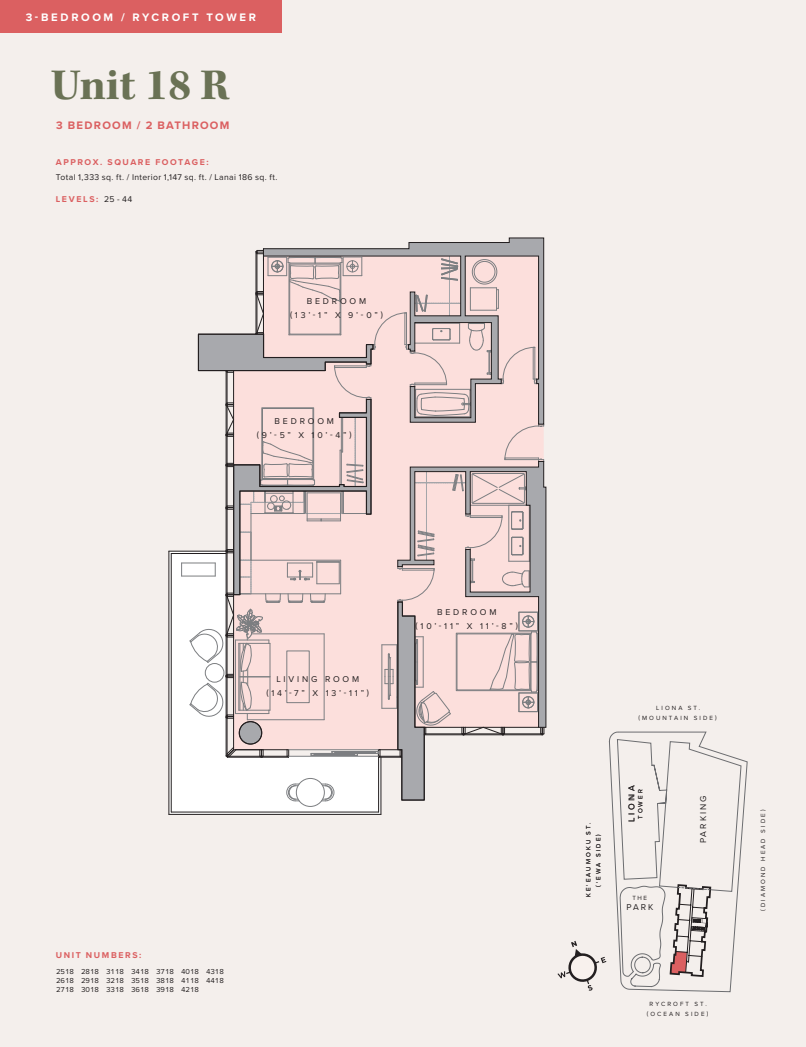
<style>
.page{position:relative;width:806px;height:1047px;background:#fff}
.page>*{position:absolute;margin:0;border:0;box-sizing:border-box;transform-origin:0 0}
.t1{font:700 45px "Kepler Std";color:#6a7255}
.t2{font:700 11.25px "Proxima Nova";letter-spacing:.235em;color:#fff}
.t3{font:700 11.25px "Proxima Nova";letter-spacing:.11em;color:#db6061}
.t4{font:8.75px/13.8px "Proxima Nova";letter-spacing:.325em;color:#231f20;text-align:center}
.t5{font:700 8.75px "Proxima Nova";letter-spacing:.18em;color:#db6061}
.t6{font:8.75px "Proxima Nova";letter-spacing:.225em;color:#231f20}
.t7{font:8.62px "Proxima Nova";letter-spacing:.04em;color:#231f20}
.t8{font:7.5px/8.8px "Proxima Nova";color:#231f20;text-align:justify}
.t9{font:6.25px/10px "Proxima Nova";letter-spacing:.33em;color:#231f20;text-align:center}
.s1{font-weight:400;font-size:8.62px;color:#231f20}
</style>
<div class="page">
<div style="left:0;top:0;width:805px;height:1046px;background:#f4efec"></div>
<svg style="left:608px;top:731px;width:139px;height:261px"></svg>
<svg style="left:588px;top:883px;width:123px;height:109px"></svg>
<svg style="left:669px;top:886px;width:41px;height:88px"></svg>
<svg style="left:169px;top:552px;width:211px;height:262px;fill:#fff"></svg>
<hr style="left:378px;top:757px;width:1px;height:54px;background:#231f20">
<hr style="left:171px;top:811px;width:207px;height:1px;background:#231f20">
<hr style="left:171px;top:553px;width:1px;height:258px;background:#231f20">
<hr style="left:171px;top:553px;width:55px;height:1px;background:#231f20">
<hr style="left:380px;top:757px;width:1px;height:57px;background:#231f20">
<hr style="left:169px;top:814px;width:211px;height:1px;background:#231f20">
<hr style="left:168px;top:551px;width:1px;height:263px;background:#231f20">
<hr style="left:169px;top:551px;width:57px;height:1px;background:#231f20">
<div style="left:296px;top:778px;width:28px;height:28px;border:1px solid #7c7e81;border-radius:50%"></div>
<hr style="left:181px;top:575px;width:34px;height:1px;background:#7c7e81">
<hr style="left:181px;top:562px;width:34px;height:1px;background:#7c7e81">
<svg style="left:181px;top:563px;width:1px;height:12px"></svg>
<svg style="left:263px;top:238px;width:281px;height:11px"></svg>
<svg style="left:189px;top:249px;width:355px;height:552px"></svg>
<div style="left:0;top:0;width:281px;height:33px;background:#db6061"></div>
<svg style="left:557px;top:940px;width:49px;height:50px"></svg>
<p class="t2" style="left:26px;top:9px;width:231px">3-BEDROOM / RYCROFT TOWER</p>
<h1 class="t1" style="left:51px;top:59px;width:180px">Unit 18 R</h1>
<p class="t3" style="left:56px;top:117px;width:175px">3 BEDROOM / 2 BATHROOM</p>
<p class="t5" style="left:56px;top:155px;width:154px">APPROX. SQUARE FOOTAGE:</p>
<p class="t7" style="left:56px;top:171px;width:223px">Total 1,333 sq. ft. / Interior 1,147 sq. ft. / Lanai 186 sq. ft.</p>
<p class="t5" style="left:56px;top:192px;width:78px">LEVELS: <span class="s1">25 - 44</span></p>
<p class="t4" style="left:290px;top:294px;width:94px">BEDROOM (13’-1” X 9’-0”)</p>
<p class="t4" style="left:257px;top:414px;width:96px">BEDROOM (9’-5” X 10’-4”)</p>
<p class="t4" style="left:266px;top:672px;width:104px">LIVING ROOM (14’-7” X 13’-11”)</p>
<p class="t4" style="left:415px;top:605px;width:104px">BEDROOM (10’-11” X 11’-8”)</p>
<p class="t5" style="left:56px;top:948px;width:87px">UNIT NUMBERS:</p>
<p class="t8" style="left:56px;top:966px;width:19px">2518<br>2618<br>2718</p>
<p class="t8" style="left:81px;top:966px;width:19px">2818<br>2918<br>3018</p>
<p class="t8" style="left:106px;top:966px;width:19px">3118<br>3218<br>3318</p>
<p class="t8" style="left:131px;top:966px;width:19px">3418<br>3518<br>3618</p>
<p class="t8" style="left:156px;top:966px;width:19px">3718<br>3818<br>3918</p>
<p class="t8" style="left:181px;top:966px;width:19px">4018<br>4118<br>4218</p>
<p class="t8" style="left:206px;top:966px;width:19px">4318<br>4418</p>
<p class="t9" style="left:583px;top:897px;width:76px;rotate:-90deg">KE‘EAUMOKU ST. (‘EWA SIDE)</p>
<p class="t9" style="left:638px;top:703px;width:80px">LIONA ST. (MOUNTAIN SIDE)</p>
<p class="t4" style="left:623px;top:822px;width:38px;rotate:-90deg">LIONA</p>
<p class="t9" style="left:634px;top:818px;width:31px;rotate:-90deg">TOWER</p>
<p class="t9" style="left:632px;top:892px;width:16px">THE</p>
<p class="t4" style="left:626px;top:899px;width:29px">PARK</p>
<p class="t6" style="left:696px;top:843px;width:49px;rotate:-90deg">PARKING</p>
<p class="t9" style="left:646px;top:998px;width:63px">RYCROFT ST. (OCEAN SIDE)</p>
<p class="t9" style="left:757px;top:910px;width:103px;rotate:-90deg">(DIAMOND HEAD SIDE)</p>
</div>
